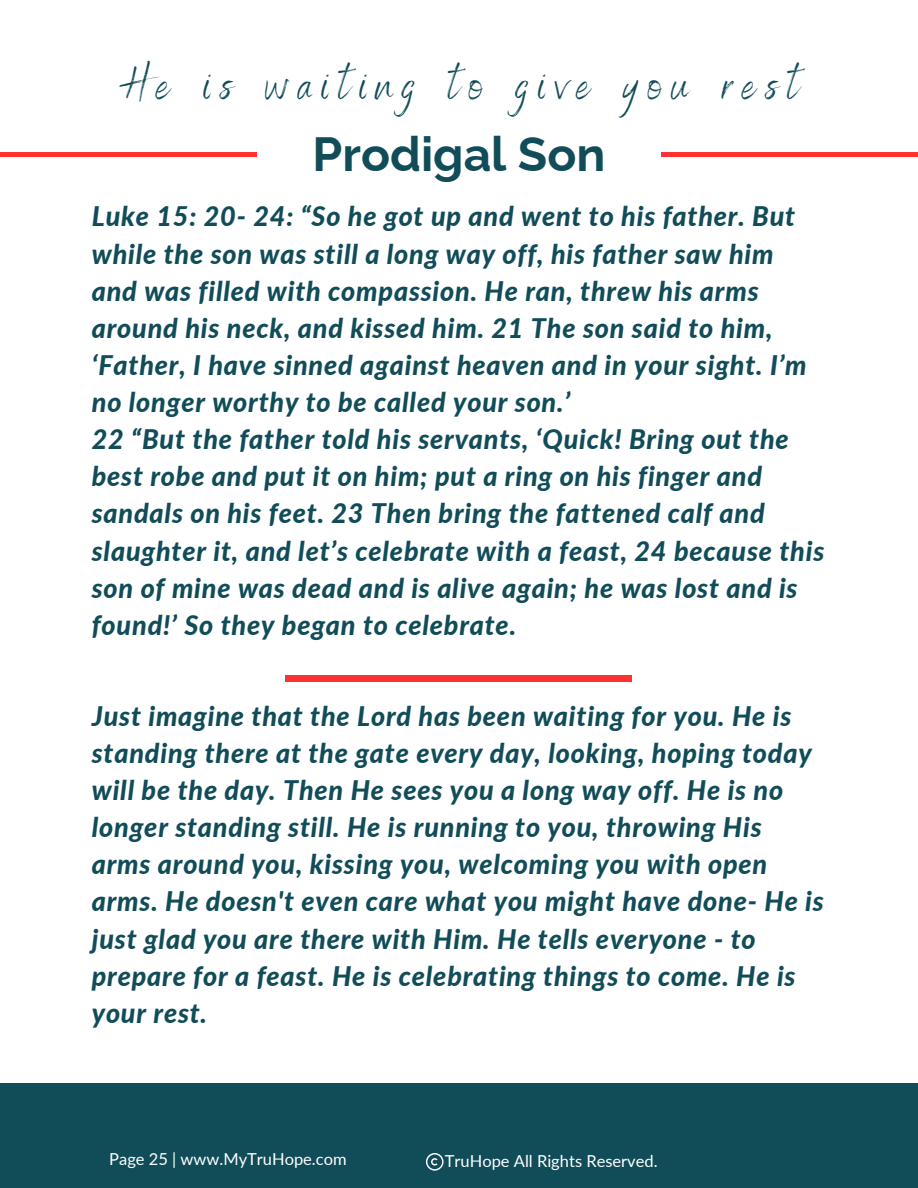
<style>
.page{position:relative;width:918px;height:1188px;background:#fff}
.page>*{position:absolute;margin:0;border:0;box-sizing:border-box;transform-origin:0 0}
.t1{font:48px "Benedict";letter-spacing:.2em;color:#114c59}
.t2{font:700 48px "Raleway";color:#114c59}
.t3{font:italic 800 27px/37.2px "Lato";letter-spacing:.03em;color:#114c59}
.t4{font:16.5px "Lato";color:#fff}
</style>
<div class="page">
<hr style="left:0;top:153px;width:257px;height:4px;background:#ff3131">
<div style="left:0;top:1084px;width:918px;height:104px;background:#114c59"></div>
<hr style="left:661px;top:153px;width:257px;height:4px;background:#ff3131">
<div style="left:286px;top:676px;width:346px;height:5px;background:#ff3131"></div>
<svg style="left:425px;top:1153px;width:19px;height:18px"></svg>
<h1 class="t1" style="left:120px;top:53px;width:681px">He is waiting to give you rest</h1>
<h2 class="t2" style="left:313px;top:126px;width:294px">Prodigal Son</h2>
<h3 class="t3" style="left:92px;top:197px;width:734px">Luke 15: 20- 24: “So he got up and went to his father. But while the son was still a long way off, his father saw him and was filled with compassion. He ran, threw his arms around his neck, and kissed him. 21 The son said to him, ‘Father, I have sinned against heaven and in your sight. I’m no longer worthy to be called your son.’<br>22 “But the father told his servants, ‘Quick! Bring out the best robe and put it on him; put a ring on his finger and sandals on his feet. 23 Then bring the fattened calf and slaughter it, and let’s celebrate with a feast, 24 because this son of mine was dead and is alive again; he was lost and is found!’ So they began to celebrate.</h3>
<p class="t3" style="left:92px;top:697px;width:734px">Just imagine that the Lord has been waiting for you. He is standing there at the gate every day, looking, hoping today will be the day. Then He sees you a long way off. He is no longer standing still. He is running to you, throwing His arms around you, kissing you, welcoming you with open arms. He doesn't even care what you might have done- He is just glad you are there with Him. He tells everyone - to prepare for a feast. He is celebrating things to come. He is your rest.</p>
<p class="t4" style="left:109px;top:1149px;width:239px">Page 25 | www.MyTruHope.com</p>
<p class="t4" style="left:445px;top:1150px;width:214px">TruHope All Rights Reserved.</p>
</div>
